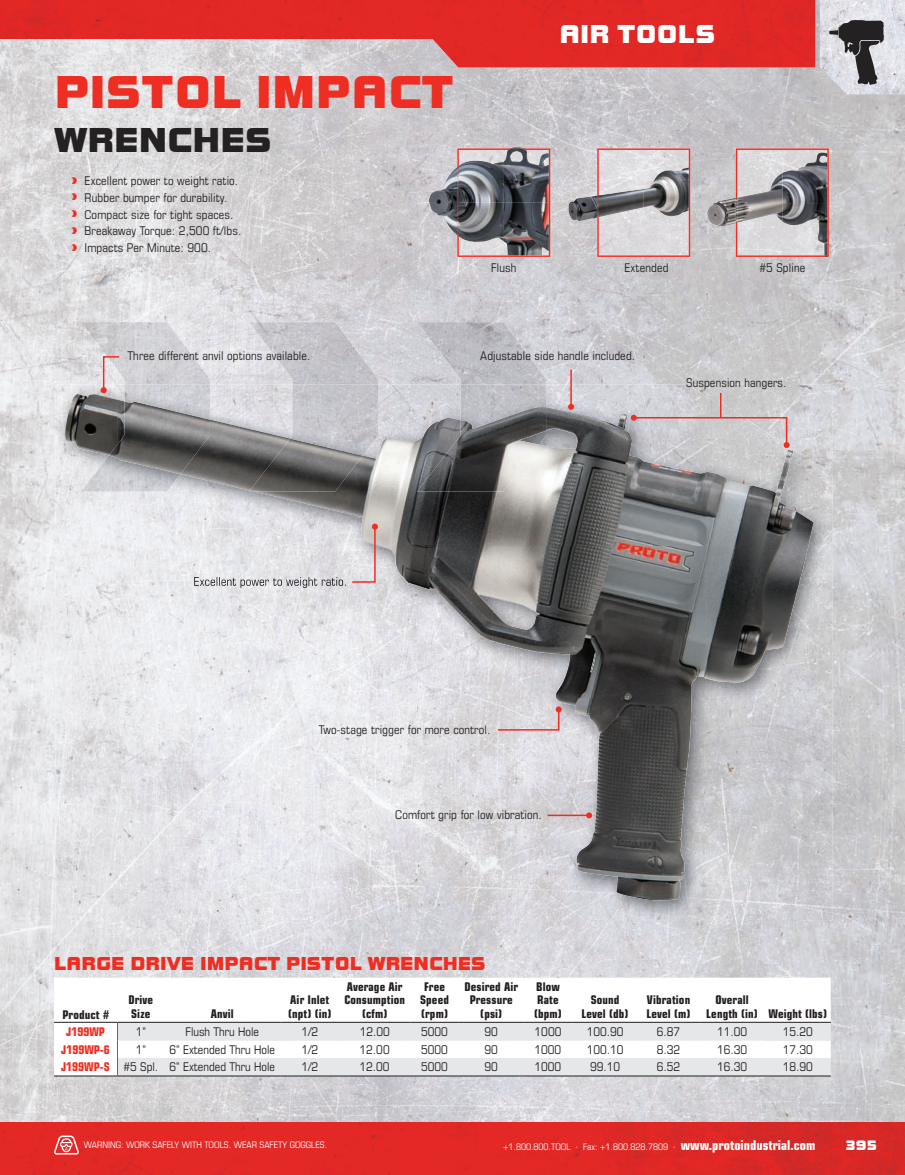
<style>
.page{position:relative;width:905px;height:1175px;background:#fff}
.page>*{position:absolute;margin:0;border:0;box-sizing:border-box;transform-origin:0 0}
.t1{font:48px "Bolt EF";color:#ee2e22}
.t2{font:36px "Bolt EF";color:#242122}
.t3{font:27px "Bolt EF";color:#fff}
.t4{font:19.5px "Bolt EF";color:#ee2e22}
.t5{font:14.25px "Bolt EF";color:#fff}
.t6{font:condensed 12px/16.8px "Eurostile LT Std";letter-spacing:.01em;color:#231f20}
.t7{font:700 condensed 12px/13.5px "Eurostile LT Std";letter-spacing:.01em;color:#231f20}
.t8{font:700 condensed 12px "Eurostile LT Std";color:#ee2e22}
.t9{font:condensed 9px "Eurostile LT Std";color:#fff}
.s1{font-weight:700;color:#ee2e22}
.s2{font-weight:700;font-size:13.5px}
</style>
<div class="page">
<img style="left:1px;top:68px;width:371px;height:306px">
<img style="left:372px;top:68px;width:106px;height:316px">
<img style="left:799px;top:0;width:105px;height:1122px">
<img style="left:478px;top:68px;width:321px;height:92px">
<img style="left:532px;top:160px;width:213px;height:224px">
<img style="left:478px;top:257px;width:54px;height:65px">
<img style="left:745px;top:257px;width:54px;height:127px">
<img style="left:1px;top:374px;width:105px;height:748px">
<img style="left:210px;top:374px;width:39px;height:10px">
<img style="left:106px;top:920px;width:693px;height:202px">
<img style="left:0;top:39px;width:1px;height:1083px">
<img style="left:81px;top:322px;width:129px;height:62px">
<img style="left:249px;top:322px;width:129px;height:62px">
<img style="left:417px;top:322px;width:129px;height:62px">
<img style="left:0;top:1122px;width:904px;height:52px">
<img style="left:0;top:0;width:815px;height:68px">
<img style="left:0;top:0;width:1px;height:39px">
<svg style="left:54px;top:1134px;width:26px;height:21px"></svg>
<svg style="left:819px;top:0;width:85px;height:94px;background:#b5b5ba"></svg>
<svg style="left:54px;top:977px;width:776px;height:98px"></svg>
<hr style="left:54px;top:1022px;width:63px;height:1px;background:#231f20">
<hr style="left:54px;top:1075px;width:63px;height:1px;background:#231f20">
<svg style="left:117px;top:1022px;width:713px;height:54px"></svg>
<img style="left:55px;top:384px;width:259px;height:536px">
<img style="left:378px;top:384px;width:82px;height:12px">
<img style="left:546px;top:384px;width:286px;height:53px">
<img style="left:314px;top:510px;width:52px;height:410px">
<img style="left:653px;top:437px;width:179px;height:54px">
<img style="left:366px;top:593px;width:51px;height:327px">
<img style="left:813px;top:491px;width:19px;height:53px">
<img style="left:417px;top:593px;width:52px;height:327px">
<img style="left:781px;top:544px;width:51px;height:376px">
<img style="left:469px;top:641px;width:104px;height:279px">
<img style="left:729px;top:682px;width:52px;height:238px">
<img style="left:573px;top:900px;width:52px;height:20px">
<img style="left:677px;top:682px;width:52px;height:238px">
<img style="left:625px;top:900px;width:52px;height:20px">
<img style="left:81px;top:384px;width:129px;height:107px">
<img style="left:249px;top:384px;width:129px;height:12px">
<img style="left:460px;top:384px;width:86px;height:12px">
<img style="left:194px;top:577px;width:137px;height:11px">
<img style="left:118px;top:396px;width:460px;height:27px">
<img style="left:477px;top:641px;width:15px;height:31px">
<img style="left:556px;top:698px;width:135px;height:202px">
<img style="left:492px;top:546px;width:214px;height:152px">
<img style="left:706px;top:450px;width:107px;height:232px">
<img style="left:438px;top:491px;width:54px;height:150px">
<img style="left:331px;top:421px;width:108px;height:172px">
<img style="left:224px;top:423px;width:108px;height:87px">
<img style="left:492px;top:407px;width:161px;height:139px">
<img style="left:653px;top:463px;width:53px;height:83px">
<img style="left:65px;top:394px;width:53px;height:61px">
<img style="left:180px;top:419px;width:45px;height:66px">
<img style="left:109px;top:401px;width:101px;height:73px">
<img style="left:250px;top:438px;width:112px;height:53px">
<img style="left:417px;top:407px;width:129px;height:84px">
<img style="left:568px;top:195px;width:29px;height:26px">
<svg style="left:597px;top:148px;width:93px;height:109px;background:#c3b7b8"></svg>
<img style="left:688px;top:167px;width:1px;height:43px">
<img style="left:707px;top:198px;width:28px;height:28px">
<svg style="left:735px;top:148px;width:93px;height:109px;background:#afa5a7"></svg>
<img style="left:824px;top:205px;width:3px;height:52px">
<img style="left:434px;top:147px;width:90px;height:44px">
<img style="left:429px;top:191px;width:28px;height:44px">
<img style="left:457px;top:148px;width:93px;height:109px">
<img style="left:508px;top:148px;width:41px;height:52px">
<img style="left:457px;top:200px;width:2px;height:37px">
<img style="left:549px;top:200px;width:1px;height:51px">
<svg style="left:101px;top:355px;width:20px;height:38px"></svg>
<svg style="left:351px;top:523px;width:27px;height:60px;background:#dbc9ca"></svg>
<svg style="left:496px;top:706px;width:65px;height:25px;background:#dccacd"></svg>
<hr style="left:547px;top:814px;width:42px;height:2px;background:#ee2e22">
<svg style="left:586px;top:812px;width:6px;height:6px"></svg>
<svg style="left:630px;top:393px;width:159px;height:55px;background:#cec5c8"></svg>
<hr style="left:570px;top:370px;width:2px;height:37px;background:#ee2e22">
<svg style="left:568px;top:404px;width:6px;height:6px"></svg>
<svg style="left:72px;top:177px;width:5px;height:7px"></svg>
<svg style="left:72px;top:194px;width:5px;height:6px"></svg>
<svg style="left:72px;top:210px;width:5px;height:7px"></svg>
<svg style="left:72px;top:227px;width:5px;height:7px"></svg>
<svg style="left:72px;top:244px;width:5px;height:6px"></svg>
<h1 class="t1" style="left:54px;top:66px;width:400px">PISTOL IMPACT</h1>
<h2 class="t2" style="left:54px;top:120px;width:218px">WRENCHES</h2>
<p class="t6" style="left:85px;top:172px;width:158px">Excellent power to weight ratio.<br>Rubber bumper for durability.<br>Compact size for tight spaces.<br>Breakaway Torque: 2,500 ft/lbs.<br>Impacts Per Minute: 900.</p>
<h3 class="t3" style="left:559px;top:19px;width:157px">AIR TOOLS</h3>
<p class="t6" style="left:491px;top:259px;width:27px">Flush</p>
<p class="t6" style="left:624px;top:259px;width:45px">Extended</p>
<p class="t6" style="left:759px;top:259px;width:47px">#5 Spline</p>
<p class="t6" style="left:127px;top:347px;width:184px">Three different anvil options available.</p>
<p class="t6" style="left:480px;top:347px;width:156px">Adjustable side handle included.</p>
<p class="t6" style="left:686px;top:374px;width:102px">Suspension hangers.</p>
<p class="t6" style="left:319px;top:721px;width:173px">Two-stage trigger for more control.</p>
<p class="t6" style="left:395px;top:806px;width:148px">Comfort grip for low vibration.</p>
<h3 class="t4" style="left:54px;top:952px;width:433px">LARGE DRIVE IMPACT PISTOL WRENCHES</h3>
<p class="t7" style="left:63px;top:1007px;width:48px">Product #</p>
<p class="t7" style="left:128px;top:993px;width:26px">Drive<br>Size</p>
<p class="t7" style="left:211px;top:1007px;width:24px">Anvil</p>
<p class="t7" style="left:288px;top:993px;width:45px">Air Inlet (npt) (in)</p>
<p class="t7" style="left:344px;top:980px;width:62px;text-align:center">Average Air<br>Consumption (cfm)</p>
<p class="t7" style="left:420px;top:980px;width:30px;text-align:center">Free<br>Speed (rpm)</p>
<p class="t7" style="left:464px;top:980px;width:55px;text-align:center">Desired Air<br>Pressure (psi)</p>
<p class="t7" style="left:534px;top:980px;width:29px">Blow<br>Rate (bpm)</p>
<p class="t7" style="left:581px;top:993px;width:49px;text-align:center">Sound<br>Level (db)</p>
<p class="t7" style="left:646px;top:993px;width:46px">Vibration<br>Level (m)</p>
<p class="t7" style="left:706px;top:993px;width:122px;text-indent:9px">Overall<br>Length (in) Weight (lbs)</p>
<p class="t8" style="left:66px;top:1024px;width:40px">J199WP</p>
<p class="t6" style="left:136px;top:1023px;width:12px">1"</p>
<p class="t6" style="left:185px;top:1023px;width:75px">Flush Thru Hole</p>
<p class="t6" style="left:301px;top:1023px;width:18px">1/2</p>
<p class="t6" style="left:359px;top:1023px;width:32px">12.00</p>
<p class="t6" style="left:421px;top:1023px;width:28px">5000</p>
<p class="t6" style="left:484px;top:1023px;width:15px">90</p>
<p class="t6" style="left:534px;top:1023px;width:28px">1000</p>
<p class="t6" style="left:586px;top:1023px;width:38px">100.90</p>
<p class="t6" style="left:657px;top:1023px;width:25px">6.87</p>
<p class="t6" style="left:717px;top:1023px;width:32px">11.00</p>
<p class="t6" style="left:782px;top:1023px;width:32px">15.20</p>
<p class="t8" style="left:61px;top:1042px;width:50px">J199WP-6</p>
<p class="t6" style="left:136px;top:1040px;width:12px">1"</p>
<p class="t6" style="left:169px;top:1040px;width:107px">6" Extended Thru Hole</p>
<p class="t6" style="left:301px;top:1040px;width:18px">1/2</p>
<p class="t6" style="left:359px;top:1040px;width:32px">12.00</p>
<p class="t6" style="left:421px;top:1040px;width:28px">5000</p>
<p class="t6" style="left:484px;top:1040px;width:15px">90</p>
<p class="t6" style="left:534px;top:1040px;width:28px">1000</p>
<p class="t6" style="left:586px;top:1040px;width:38px">100.10</p>
<p class="t6" style="left:657px;top:1040px;width:25px">8.32</p>
<p class="t6" style="left:717px;top:1040px;width:32px">16.30</p>
<p class="t6" style="left:782px;top:1040px;width:32px">17.30</p>
<p class="t6" style="left:61px;top:1058px;width:215px"><span class="s1">J199WP-S</span> #5 Spl. 6" Extended Thru Hole</p>
<p class="t6" style="left:301px;top:1058px;width:18px">1/2</p>
<p class="t6" style="left:359px;top:1058px;width:32px">12.00</p>
<p class="t6" style="left:421px;top:1058px;width:28px">5000</p>
<p class="t6" style="left:484px;top:1058px;width:15px">90</p>
<p class="t6" style="left:534px;top:1058px;width:28px">1000</p>
<p class="t6" style="left:590px;top:1058px;width:32px">99.10</p>
<p class="t6" style="left:657px;top:1058px;width:25px">6.52</p>
<p class="t6" style="left:717px;top:1058px;width:32px">16.30</p>
<p class="t6" style="left:782px;top:1058px;width:32px">18.90</p>
<p class="t9" style="left:84px;top:1139px;width:245px">WARNING: WORK SAFELY WITH TOOLS. WEAR SAFETY GOGGLES.</p>
<p class="t9" style="left:503px;top:1141px;width:314px">+1.800.800.TOOL · Fax: +1.800.828.7809 · <span class="s2">www.protoindustrial.com</span></p>
<p class="t5" style="left:845px;top:1137px;width:33px">395</p>
</div>
